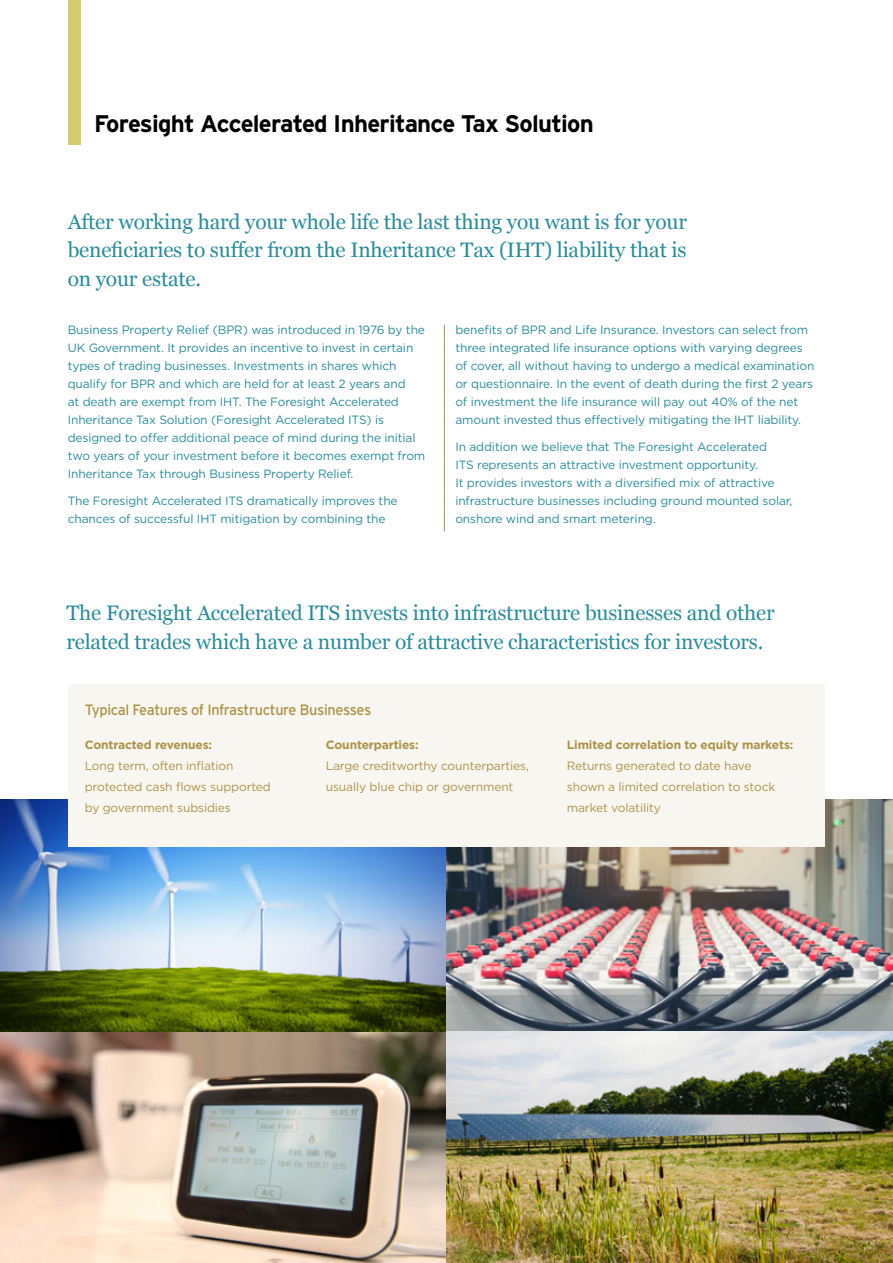
<style>
.page{position:relative;width:893px;height:1263px;background:#fff}
.page>*{position:absolute;margin:0;border:0;box-sizing:border-box;transform-origin:0 0}
.t1{font:700 24px "Interstate";letter-spacing:-.03em;color:#000}
.t2{font:21px/28.5px "Georgia";letter-spacing:-.01em;color:#2a8c9b;text-align:justify}
.t3{font:15px "Interstate";letter-spacing:-.03em;color:#ac9248}
.t4{font:12px/18px "Gotham";letter-spacing:-.01em;color:#2a8c9b}
.t5{font:12px/21px "Gotham";letter-spacing:-.01em;color:#ac9248}
.t6{font:700 12px "Gotham";letter-spacing:-.01em;color:#ac9248}
</style>
<div class="page">
<img style="left:0;top:799px;width:893px;height:464px">
<div style="left:68px;top:0;width:13px;height:145px;background:#d5cc6f"></div>
<div style="left:68px;top:684px;width:757px;height:162px;background:#f8f6f0"></div>
<hr style="left:444px;top:325px;width:1px;height:206px;background:#ac9248">
<h1 class="t1" style="left:94px;top:110px;width:501px">Foresight Accelerated Inheritance Tax Solution</h1>
<h2 class="t2" style="left:68px;top:206px;width:621px">After working hard your whole life the last thing you want is for your beneficiaries to suffer from the Inheritance Tax (IHT) liability that is on your estate.</h2>
<p class="t4" style="left:68px;top:321px;width:359px">Business Property Relief (BPR) was introduced in 1976 by the UK Government. It provides an incentive to invest in certain types of trading businesses. Investments in shares which qualify for BPR and which are held for at least 2 years and<br>at death are exempt from IHT. The Foresight Accelerated Inheritance Tax Solution (Foresight Accelerated ITS) is designed to offer additional peace of mind during the initial two years of your investment before it becomes exempt from Inheritance Tax through Business Property Relief.</p>
<p class="t4" style="left:68px;top:491px;width:331px">The Foresight Accelerated ITS dramatically improves the chances of successful IHT mitigation by combining the</p>
<p class="t4" style="left:455px;top:321px;width:361px">benefits of BPR and Life Insurance. Investors can select from three integrated life insurance options with varying degrees of cover, all without having to undergo a medical examination or questionnaire. In the event of death during the first 2 years of investment the life insurance will pay out 40% of the net amount invested thus effectively mitigating the IHT liability.</p>
<p class="t4" style="left:455px;top:437px;width:339px">In addition we believe that The Foresight Accelerated<br>ITS represents an attractive investment opportunity.<br>It provides investors with a diversified mix of attractive infrastructure businesses including ground mounted solar, onshore wind and smart metering.</p>
<h2 class="t2" style="left:66px;top:598px;width:710px">The Foresight Accelerated ITS invests into infrastructure businesses and other related trades which have a number of attractive characteristics for investors.</h2>
<p class="t3" style="left:85px;top:701px;width:288px">Typical Features of Infrastructure Businesses</p>
<p class="t6" style="left:85px;top:737px;width:129px">Contracted revenues:</p>
<p class="t5" style="left:85px;top:755px;width:188px">Long term, often inflation protected cash flows supported by government subsidies</p>
<p class="t6" style="left:326px;top:737px;width:94px">Counterparties:</p>
<p class="t5" style="left:326px;top:755px;width:205px">Large creditworthy counterparties, usually blue chip or government</p>
<p class="t6" style="left:567px;top:737px;width:228px">Limited correlation to equity markets:</p>
<p class="t5" style="left:567px;top:755px;width:210px">Returns generated to date have shown a limited correlation to stock market volatility</p>
</div>
